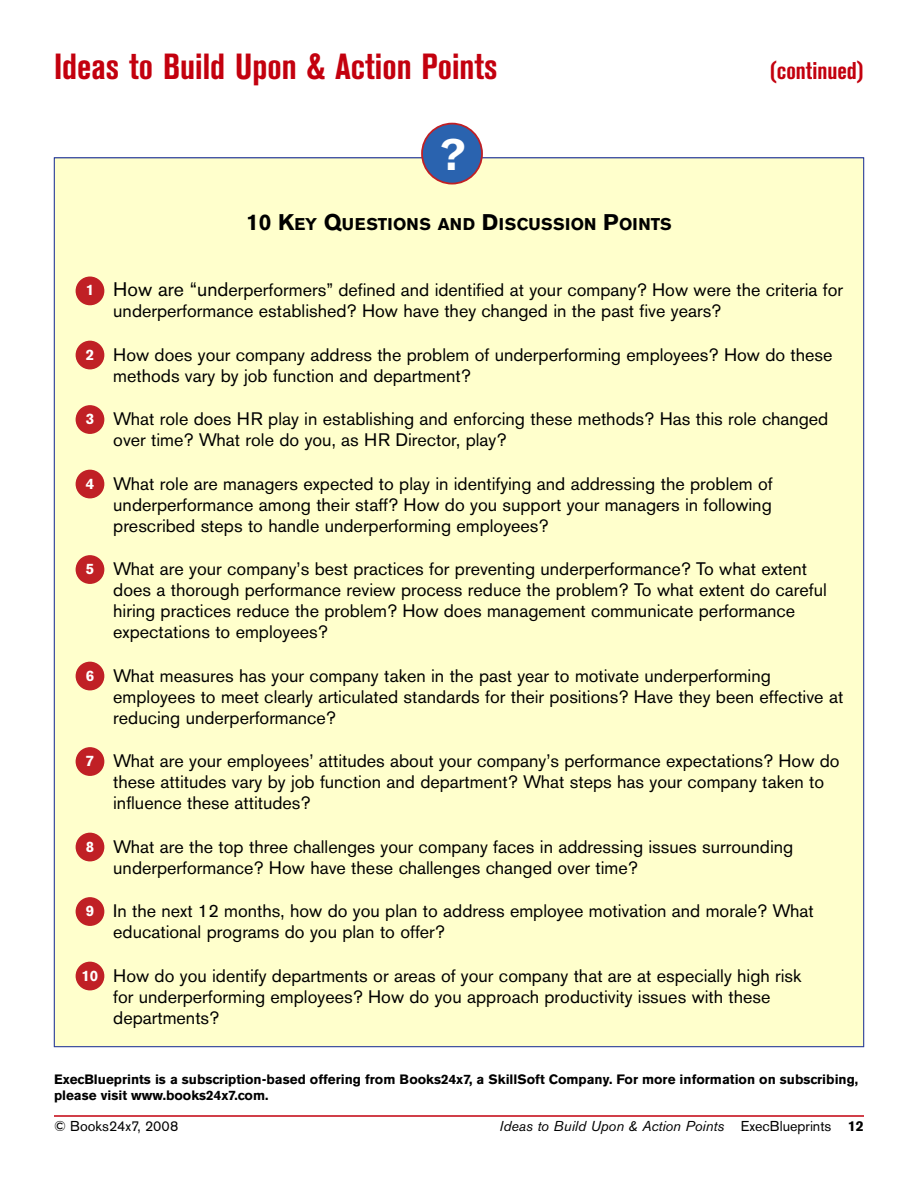
<style>
.page{position:relative;width:918px;height:1188px;background:#fff}
.page>*{position:absolute;margin:0;border:0;box-sizing:border-box;transform-origin:0 0}
.t1{font:700 43.65px "Akzidenz Grotesk BE";color:#fff}
.t2{font:700 condensed 36px "Akzidenz Grotesk BE";color:#c3000e}
.t3{font:700 condensed 24px "Akzidenz Grotesk BE";color:#c3000e}
.t4{font:18px/21px "Akzidenz Grotesk BE";color:#000}
.t5{font:700 16.8px "Akzidenz Grotesk BE";letter-spacing:.02em;color:#000}
.t6{font:700 15px "Akzidenz Grotesk BE";color:#fff}
.t7{font:italic 14.25px "Akzidenz Grotesk BE";color:#000}
.t8{font:14.25px "Akzidenz Grotesk BE";color:#000}
.t9{font:700 13.5px/16.2px "Akzidenz Grotesk BE";color:#000}
.s1{font-size:22.5px}
.s2{font-size:19.5px}
.s3{font-style:normal}
.s4{font-weight:700;font-style:normal}
</style>
<div class="page">
<hr style="left:54px;top:1115px;width:810px;height:2px;background:#c3000e">
<div style="left:54px;top:158px;width:810px;height:889px;background:#ffc"></div>
<div style="left:76px;top:962px;width:28px;height:28px;background:#c02025;border:2px solid #c02025;border-radius:50%"></div>
<div style="left:76px;top:897px;width:28px;height:29px;background:#c02025;border:2px solid #c02025;border-radius:50%"></div>
<div style="left:76px;top:833px;width:28px;height:28px;background:#c02025;border:2px solid #c02025;border-radius:50%"></div>
<div style="left:76px;top:747px;width:28px;height:29px;background:#c02025;border:2px solid #c02025;border-radius:50%"></div>
<div style="left:76px;top:662px;width:28px;height:28px;background:#c02025;border:2px solid #c02025;border-radius:50%"></div>
<div style="left:76px;top:555px;width:28px;height:29px;background:#c02025;border:2px solid #c02025;border-radius:50%"></div>
<div style="left:76px;top:470px;width:28px;height:28px;background:#c02025;border:2px solid #c02025;border-radius:50%"></div>
<div style="left:76px;top:405px;width:28px;height:29px;background:#c02025;border:2px solid #c02025;border-radius:50%"></div>
<div style="left:76px;top:341px;width:28px;height:28px;background:#c02025;border:2px solid #c02025;border-radius:50%"></div>
<div style="left:76px;top:277px;width:28px;height:28px;background:#c02025;border:2px solid #c02025;border-radius:50%"></div>
<div style="left:421px;top:123px;width:62px;height:62px;background:#2a63af;border:2px solid #c02025;border-radius:50%"></div>
<h2 class="t2" style="left:54px;top:54px;width:445px">Ideas to Build Upon &amp; Action Points</h2>
<h3 class="t3" style="left:770px;top:62px;width:96px">(continued)</h3>
<h1 class="t1" style="left:439px;top:139px;width:28px">?</h1>
<p class="t5" style="left:246px;top:218px;width:427px"><span class="s1">10 K</span>EY <span class="s1">Q</span>UESTIONS AND <span class="s1">D</span>ISCUSSION <span class="s1">P</span>OINTS</p>
<p class="t6" style="left:86px;top:285px;width:10px">1</p>
<p class="t6" style="left:86px;top:349px;width:10px">2</p>
<p class="t6" style="left:86px;top:413px;width:10px">3</p>
<p class="t6" style="left:86px;top:478px;width:10px">4</p>
<p class="t6" style="left:86px;top:563px;width:10px">5</p>
<p class="t6" style="left:86px;top:670px;width:10px">6</p>
<p class="t6" style="left:86px;top:755px;width:10px">7</p>
<p class="t6" style="left:86px;top:841px;width:10px">8</p>
<p class="t6" style="left:86px;top:905px;width:10px">9</p>
<p class="t6" style="left:82px;top:970px;width:18px">10</p>
<p class="t4" style="left:113px;top:281px;width:731px"><span class="s2">How are “und</span>erperformers” defined and identified at your company? How were the criteria for underperformance established? How have they changed in the past five years?</p>
<p class="t4" style="left:113px;top:346px;width:721px">How does your company address the problem of underperforming employees? How do these methods vary by job function and department?</p>
<p class="t4" style="left:113px;top:410px;width:717px">What role does HR play in establishing and enforcing these methods? Has this role changed over time? What role do you, as HR Director, play?</p>
<p class="t4" style="left:113px;top:475px;width:661px;text-align:justify">What role are managers expected to play in identifying and addressing the problem of underperformance among their staff? How do you support your managers in following prescribed steps to handle underperforming employees?</p>
<p class="t4" style="left:113px;top:560px;width:715px">What are your company’s best practices for preventing underperformance? To what extent does a thorough performance review process reduce the problem? To what extent do careful hiring practices reduce the problem? How does management communicate performance expectations to employees?</p>
<p class="t4" style="left:113px;top:667px;width:732px">What measures has your company taken in the past year to motivate underperforming employees to meet clearly articulated standards for their positions? Have they been effective at reducing underperformance?</p>
<p class="t4" style="left:113px;top:752px;width:728px">What are your employees’ attitudes about your company’s performance expectations? How do these attitudes vary by job function and department? What steps has your company taken to influence these attitudes?</p>
<p class="t4" style="left:113px;top:838px;width:682px">What are the top three challenges your company faces in addressing issues surrounding underperformance? How have these challenges changed over time?</p>
<p class="t4" style="left:113px;top:902px;width:702px">In the next 12 months, how do you plan to address employee motivation and morale? What educational programs do you plan to offer?</p>
<p class="t4" style="left:113px;top:967px;width:690px">How do you identify departments or areas of your company that are at especially high risk for underperforming employees? How do you approach productivity issues with these departments?</p>
<p class="t9" style="left:54px;top:1072px;width:806px">ExecBlueprints is a subscription-based offering from Books24x7, a SkillSoft Company. For more information on subscribing, please visit www.books24x7.com.</p>
<p class="t8" style="left:54px;top:1120px;width:126px">© Books24x7, 2008</p>
<p class="t7" style="left:500px;top:1120px;width:366px">Ideas to Build Upon &amp; Action Points <span class="s3">ExecBlueprints</span> <span class="s4">12</span></p>
</div>
